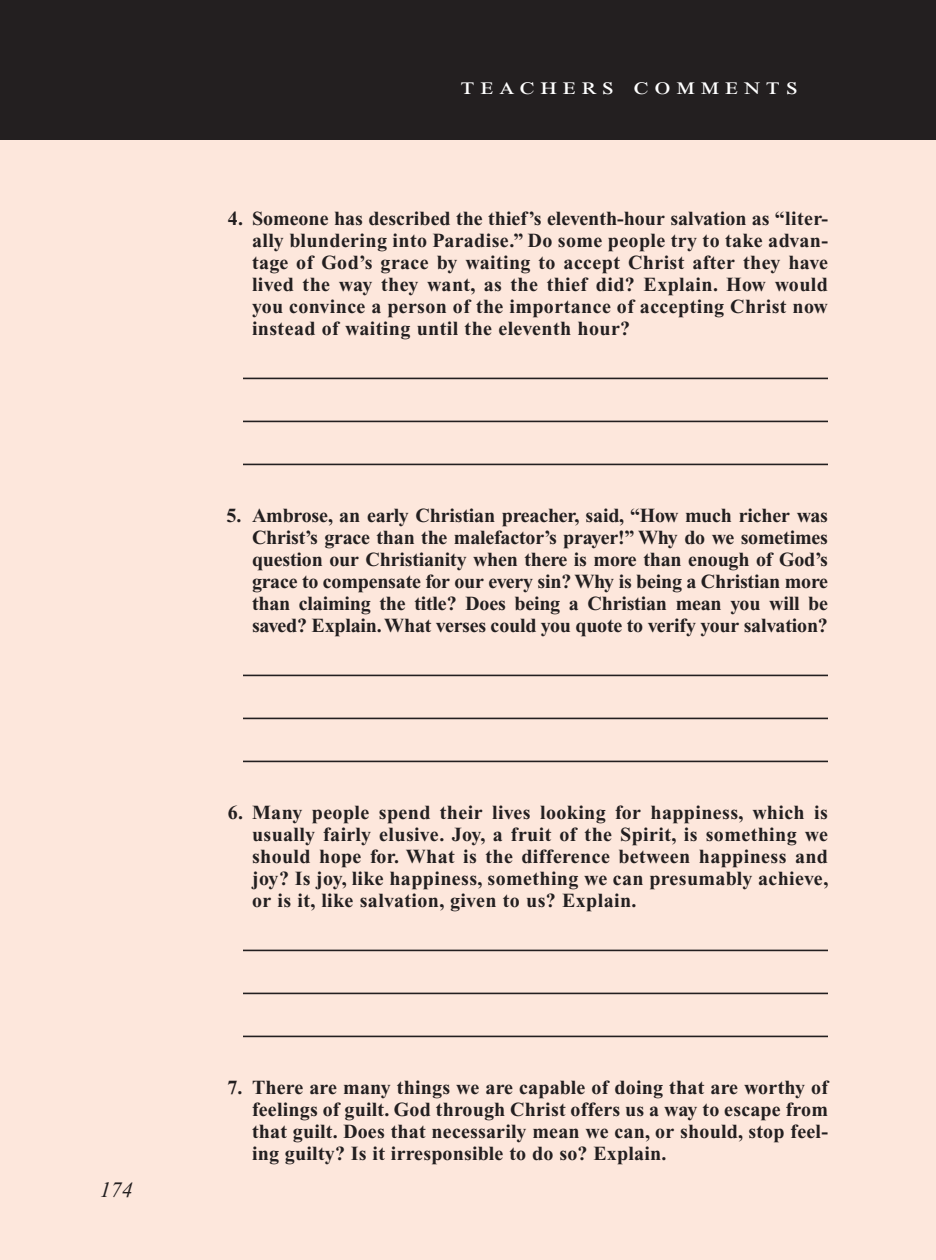
<style>
.page{position:relative;width:936px;height:1260px;background:#fff}
.page>*{position:absolute;margin:0;border:0;box-sizing:border-box;transform-origin:0 0}
.Teachers_Comments_He{font:24px "Times New Roman PS Std";letter-spacing:.2em;color:#fff;scale:1.2 1}
.PageNumbers{font:italic 22px "Times New Roman PS Std";color:#231f20}
.LifeApplication{font:700 20px/22px "Times New Roman PS Std";letter-spacing:.01em;color:#231f20;text-align:justify}
</style>
<div class="page">
<div style="left:0;top:134px;width:936px;height:1126px;background:#fde7dc"></div>
<hr style="left:243px;top:378px;width:585px;height:1px;background:#231f20">
<hr style="left:243px;top:421px;width:585px;height:1px;background:#231f20">
<hr style="left:243px;top:464px;width:585px;height:1px;background:#231f20">
<hr style="left:243px;top:675px;width:585px;height:1px;background:#231f20">
<hr style="left:243px;top:718px;width:585px;height:1px;background:#231f20">
<hr style="left:243px;top:761px;width:585px;height:1px;background:#231f20">
<hr style="left:243px;top:950px;width:585px;height:1px;background:#231f20">
<hr style="left:243px;top:993px;width:585px;height:1px;background:#231f20">
<hr style="left:243px;top:1036px;width:585px;height:1px;background:#231f20">
<div style="left:0;top:0;width:936px;height:140px;background:#231f20"></div>
<p class="PageNumbers" style="left:100px;top:1178px;width:34px">174</p>
<p class="Teachers_Comments_He" style="left:461px;top:73px;width:283px">teachers comments</p>
<p class="LifeApplication" style="left:252px;top:207px;width:578px;text-indent:-24px">4. Someone has described the thief’s eleventh-hour salvation as “liter&shy;ally blundering into Paradise.” Do some people try to take advan&shy;tage of God’s grace by waiting to accept Christ after they have lived the way they want, as the thief did? Explain. How would you convince a person of the importance of accepting Christ now instead of waiting until the eleventh hour?</p>
<p class="LifeApplication" style="left:252px;top:504px;width:578px;text-indent:-25px">5. Ambrose, an early Christian preacher, said, “How much richer was Christ’s grace than the malefactor’s prayer!” Why do we sometimes question our Christianity when there is more than enough of God’s grace to compensate for our every sin? Why is being a Christian more than claiming the title? Does being a Christian mean you will be saved? Explain. What verses could you quote to verify your salvation?</p>
<p class="LifeApplication" style="left:252px;top:801px;width:578px;text-indent:-24px">6. Many people spend their lives looking for happiness, which is usually fairly elusive. Joy, a fruit of the Spirit, is something we should hope for. What is the difference between happiness and joy? Is joy, like happiness, something we can presumably achieve, or is it, like salvation, given to us? Explain.</p>
<p class="LifeApplication" style="left:252px;top:1076px;width:578px;text-indent:-25px">7. There are many things we are capable of doing that are worthy of feelings of guilt. God through Christ offers us a way to escape from that guilt. Does that necessarily mean we can, or should, stop feel&shy;ing guilty? Is it irresponsible to do so? Explain.</p>
</div>
